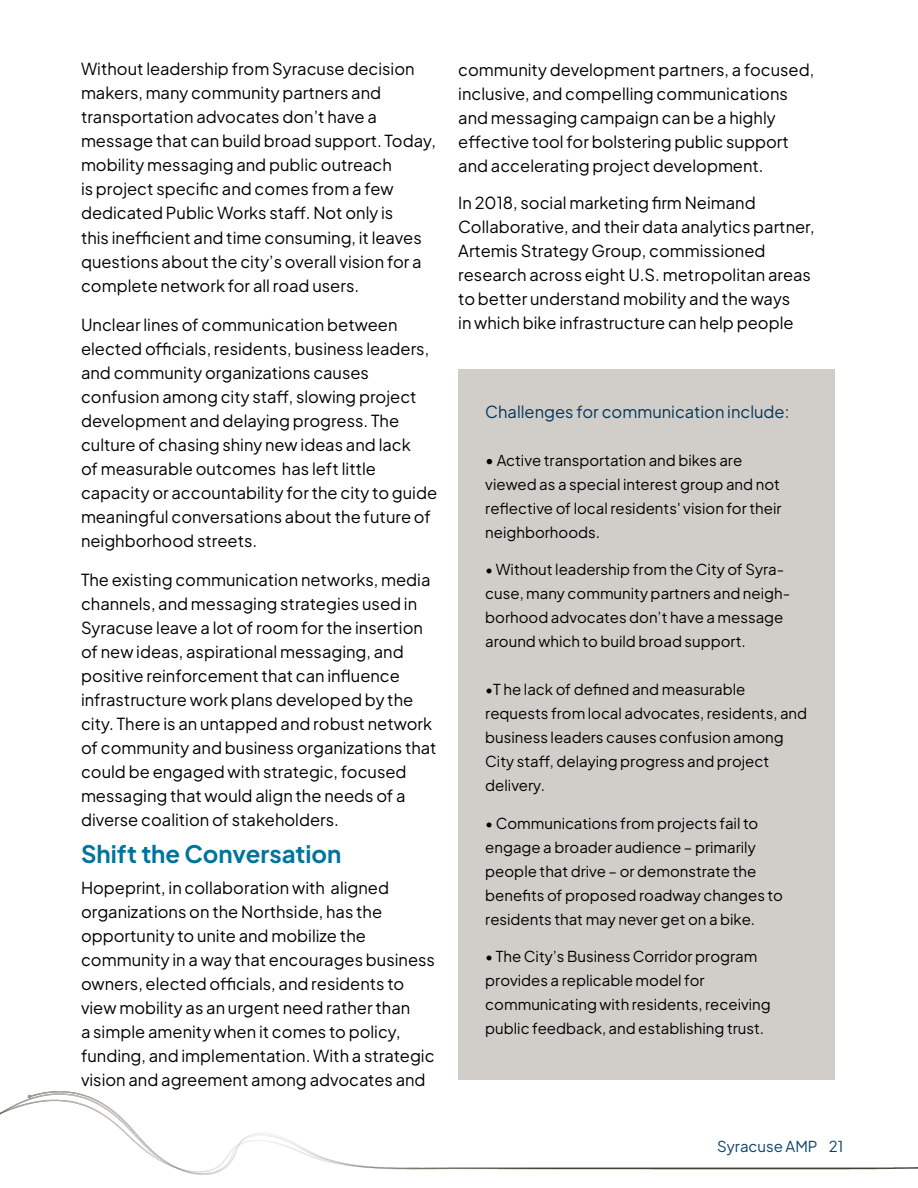
<style>
.page{position:relative;width:918px;height:1188px;background:#fff}
.page>*{position:absolute;margin:0;border:0;box-sizing:border-box;transform-origin:0 0}
.t1{font:700 24px "Plus Jakarta Sans";color:#00749d}
.t2{font:16.5px/24px "Plus Jakarta Sans";color:#000}
.t3{font:16.5px "Plus Jakarta Sans";color:#063558}
.t4{font:15px/24px "Plus Jakarta Sans";color:#000}
.t5{font:15px "Plus Jakarta Sans";color:#0c436a}
.s1{font-size:16.5px}
</style>
<div class="page">
<img style="left:0;top:1092px;width:918px;height:82px">
<div style="left:458px;top:369px;width:377px;height:711px;background:#d1cec9"></div>
<p class="t2" style="left:81px;top:56px;width:356px">Without leadership from Syracuse decision makers, many community partners and transportation advocates don’t have a message that can build broad support. Today, mobility messaging and public outreach<br>is project specific and comes from a few dedicated Public Works staff. Not only is<br>this inefficient and time consuming, it leaves questions about the city’s overall vision for a complete network for all road users.</p>
<p class="t2" style="left:81px;top:311px;width:358px">Unclear lines of communication between elected officials, residents, business leaders, and community organizations causes confusion among city staff, slowing project development and delaying progress. The culture of chasing shiny new ideas and lack<br>of measurable outcomes has left little capacity or accountability for the city to guide meaningful conversations about the future of neighborhood streets.</p>
<p class="t2" style="left:81px;top:566px;width:357px">The existing communication networks, media channels, and messaging strategies used in Syracuse leave a lot of room for the insertion of new ideas, aspirational messaging, and positive reinforcement that can influence infrastructure work plans developed by the city. There is an untapped and robust network of community and business organizations that could be engaged with strategic, focused messaging that would align the needs of a diverse coalition of stakeholders.</p>
<h1 class="t1" style="left:81px;top:833px;width:262px">Shift the Conversation</h1>
<p class="t2" style="left:81px;top:874px;width:356px">Hopeprint, in collaboration with aligned organizations on the Northside, has the opportunity to unite and mobilize the community in a way that encourages business owners, elected officials, and residents to view mobility as an urgent need rather than<br>a simple amenity when it comes to policy, funding, and implementation. With a strategic vision and agreement among advocates and</p>
<p class="t2" style="left:458px;top:56px;width:357px">community development partners, a focused, inclusive, and compelling communications and messaging campaign can be a highly effective tool for bolstering public support and accelerating project development.</p>
<p class="t2" style="left:458px;top:189px;width:358px">In 2018, social marketing firm Neimand Collaborative, and their data analytics partner, Artemis Strategy Group, commissioned research across eight U.S. metropolitan areas to better understand mobility and the ways<br>in which bike infrastructure can help people</p>
<p class="t3" style="left:485px;top:398px;width:306px">Challenges for communication include:</p>
<p class="t4" style="left:485px;top:447px;width:298px"><span class="s1">•</span> Active transportation and bikes are viewed as a special interest group and not reflective of local residents' vision for their neighborhoods.</p>
<p class="t4" style="left:485px;top:556px;width:306px">• Without leadership from the City of Syra&shy;cuse, many community partners and neigh&shy;borhood advocates don’t have a message around which to build broad support.</p>
<p class="t4" style="left:485px;top:676px;width:323px">•T he lack of defined and measurable requests from local advocates, residents, and business leaders causes confusion among City staff, delaying progress and project delivery.</p>
<p class="t4" style="left:485px;top:810px;width:299px">• Communications from projects fail to engage a broader audience – primarily people that drive – or demonstrate the benefits of proposed roadway changes to residents that may never get on a bike.</p>
<p class="t4" style="left:485px;top:943px;width:287px">• The City’s Business Corridor program provides a replicable model for communicating with residents, receiving public feedback, and establishing trust.</p>
<p class="t5" style="left:717px;top:1134px;width:128px">Syracuse AMP 21</p>
</div>
